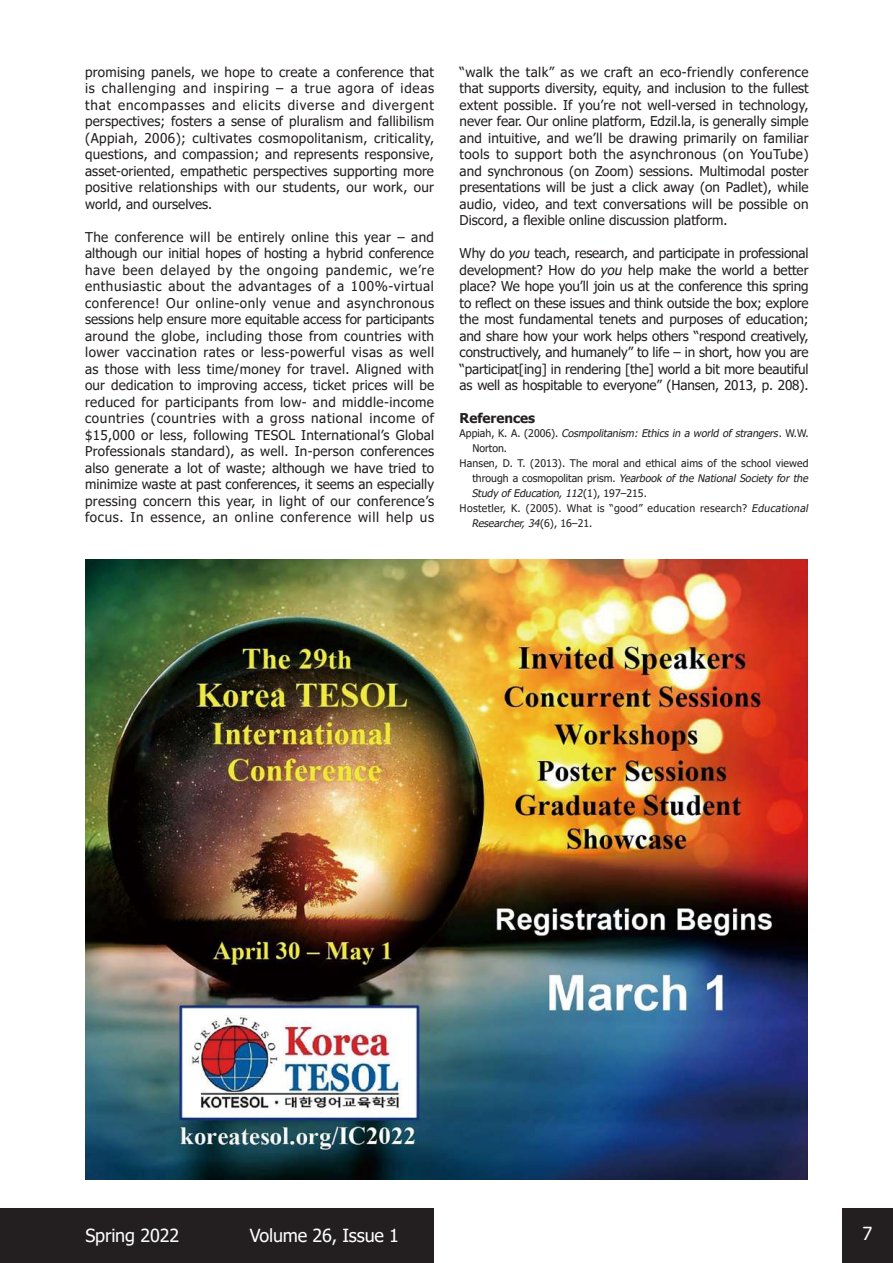
<style>
.page{position:relative;width:893px;height:1263px;background:#fff}
.page>*{position:absolute;margin:0;border:0;box-sizing:border-box;transform-origin:0 0}
.t1{font:18px "Tahoma";letter-spacing:-.01em;color:#fff}
.t2{font:13.5px/16.5px "Tahoma";color:#231f20;text-align:justify}
.t3{font:700 13.5px "Tahoma";color:#231f20}
.t4{font:italic 10.5px "Tahoma";color:#231f20}
.t5{font:10.5px "Tahoma";letter-spacing:.015em;color:#231f20}
.s1{font-style:italic}
.s2{font-style:normal}
</style>
<div class="page">
<div style="left:842px;top:1208px;width:51px;height:55px;background:#231f20"></div>
<div style="left:0;top:1208px;width:434px;height:55px;background:#231f20"></div>
<img style="left:85px;top:560px;width:723px;height:620px">
<p class="t2" style="left:85px;top:64px;width:350px">promising panels, we hope to create a conference that is challenging and inspiring – a true agora of ideas that encompasses and elicits diverse and divergent perspectives; fosters a sense of pluralism and fallibilism (Appiah, 2006); cultivates cosmopolitanism, criticality, questions, and compassion; and represents responsive, asset-oriented, empathetic perspectives supporting more positive relationships with our students, our work, our world, and ourselves.</p>
<p class="t2" style="left:85px;top:229px;width:351px">The conference will be entirely online this year – and although our initial hopes of hosting a hybrid conference have been delayed by the ongoing pandemic, we’re enthusiastic about the advantages of a 100%-virtual conference! Our online-only venue and asynchronous sessions help ensure more equitable access for participants around the globe, including those from countries with lower vaccination rates or less-powerful visas as well as those with less time/money for travel. Aligned with our dedication to improving access, ticket prices will be reduced for participants from low- and middle-income countries (countries with a gross national income of $15,000 or less, following TESOL International’s Global Professionals standard), as well. In-person conferences also generate a lot of waste; although we have tried to minimize waste at past conferences, it seems an especially pressing concern this year, in light of our conference’s focus. In essence, an online conference will help us</p>
<p class="t2" style="left:460px;top:64px;width:351px">“walk the talk” as we craft an eco-friendly conference that supports diversity, equity, and inclusion to the fullest extent possible. If you’re not well-versed in technology, never fear. Our online platform, Edzil.la, is generally simple and intuitive, and we’ll be drawing primarily on familiar tools to support both the asynchronous (on YouTube) and synchronous (on Zoom) sessions. Multimodal poster presentations will be just a click away (on Padlet), while audio, video, and text conversations will be possible on Discord, a flexible online discussion platform.</p>
<p class="t2" style="left:460px;top:246px;width:351px">Why do <span class="s1">you</span> teach, research, and participate in professional development? How do <span class="s1">you</span> help make the world a better place? We hope you’ll join us at the conference this spring to reflect on these issues and think outside the box; explore the most fundamental tenets and purposes of education; and share how your work helps others “respond creatively, constructively, and humanely” to life – in short, how you are “participat[ing] in rendering [the] world a bit more beautiful as well as hospitable to everyone” (Hansen, 2013, p. 208).</p>
<p class="t3" style="left:460px;top:409px;width:77px">References</p>
<p class="t4" style="left:460px;top:426px;width:350px"><span class="s2">A p p i a h , K . A . ( 2 0 0 6 ) .</span> Cosmpolitanism: Ethics in a world of strangers<span class="s2">. W. W.</span></p>
<p class="t5" style="left:472px;top:441px;width:36px">Norton.</p>
<p class="t5" style="left:460px;top:456px;width:351px">Hansen, D. T. (2013). The moral and ethical aims of the school viewed</p>
<p class="t4" style="left:472px;top:471px;width:340px"><span class="s2">t h r o u g h a c o s m o p o l i t a n p r i s m .</span> Yearbook of the National Society for the</p>
<p class="t4" style="left:472px;top:486px;width:177px">Study ofEducation,112<span class="s2">( 1 ) , 1 9 7 – 2 1 5 .</span></p>
<p class="t5" style="left:460px;top:501px;width:353px">Hostetler, K. (2005). What is “good” education research? <span class="s1">Educational</span></p>
<p class="t4" style="left:472px;top:516px;width:122px">Researcher,34<span class="s2">( 6 ) , 1 6– 2 1 .</span></p>
<h1 class="t1" style="left:85px;top:1223px;width:95px">Spring 2022</h1>
<h1 class="t1" style="left:250px;top:1223px;width:151px">Volume 26, Issue 1</h1>
<h1 class="t1" style="left:862px;top:1221px;width:11px">7</h1>
</div>
